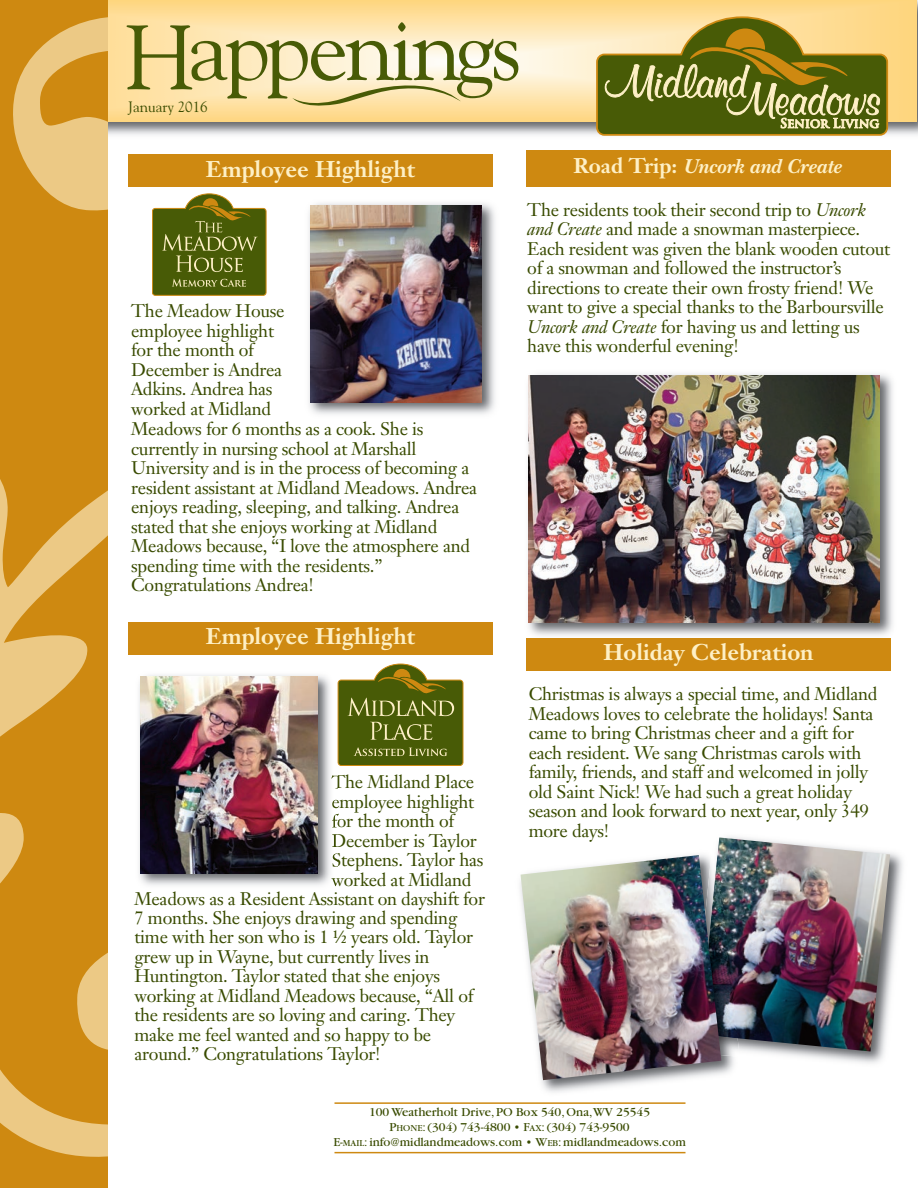
<style>
.page{position:relative;width:918px;height:1188px;background:#fff}
.page>*{position:absolute;margin:0;border:0;box-sizing:border-box;transform-origin:0 0}
.t1{font:700 22.5px "Janson Text";color:#fef0c6}
.t2{font:italic 700 21px "New Baskerville";color:#fef0c6}
.t3{font:18px/19.5px "Janson Text";letter-spacing:-.015em;color:#394b00}
.t4{font:15px "Goudy";color:#394b00}
.t5{font:12.75px/15px "Garamond";color:#394b00;text-align:center}
.s1{font-family:"Janson Text";font-style:normal}
.s2{font-style:italic}
.s3{font-size:9.6px}
</style>
<div class="page">
<img style="left:108px;top:0;width:810px;height:135px">
<svg style="left:108px;top:1px;width:808px;height:121px;background:#fede99"></svg>
<div style="left:0;top:0;width:108px;height:1188px;background:#ce8911"></div>
<svg style="left:0;top:17px;width:108px;height:1140px"></svg>
<svg style="left:596px;top:16px;width:292px;height:120px;background:#8f8c3e"></svg>
<hr style="left:334px;top:1102px;width:352px;height:2px;background:#ce8911">
<hr style="left:334px;top:1152px;width:352px;height:1px;background:#ce8911">
<svg style="left:127px;top:22px;width:391px;height:84px;background:#d7cb97"></svg>
<div style="left:526px;top:150px;width:364px;height:37px;background:#ce8911"></div>
<div style="left:128px;top:155px;width:365px;height:32px;background:#ce8911"></div>
<div style="left:526px;top:639px;width:365px;height:32px;background:#ce8911"></div>
<img style="left:526px;top:373px;width:367px;height:266px">
<img style="left:529px;top:375px;width:351px;height:248px">
<img style="left:309px;top:203px;width:186px;height:212px">
<img style="left:311px;top:205px;width:171px;height:197px">
<img style="left:139px;top:675px;width:197px;height:212px">
<img style="left:331px;top:775px;width:6px;height:14px">
<svg style="left:332px;top:798px;width:5px;height:11px"></svg>
<img style="left:332px;top:814px;width:5px;height:14px">
<img style="left:332px;top:833px;width:5px;height:14px">
<img style="left:333px;top:853px;width:4px;height:15px">
<svg style="left:331px;top:877px;width:6px;height:9px"></svg>
<img style="left:140px;top:676px;width:177px;height:197px">
<div style="left:128px;top:622px;width:365px;height:33px;background:#ce8911"></div>
<svg style="left:152px;top:194px;width:114px;height:102px;background:#6e772b"></svg>
<svg style="left:338px;top:664px;width:125px;height:102px;background:#6f792d"></svg>
<img style="left:748px;top:852px;width:155px;height:212px">
<img style="left:718px;top:837px;width:172px;height:214px">
<img style="left:520px;top:848px;width:222px;height:245px">
<img style="left:692px;top:847px;width:48px;height:210px">
<img style="left:700px;top:854px;width:38px;height:184px">
<img style="left:521px;top:855px;width:200px;height:225px">
<p class="t4" style="left:128px;top:98px;width:81px">January 2016</p>
<p class="t1" style="left:206px;top:160px;width:211px">Employee Highlight</p>
<p class="t2" style="left:573px;top:154px;width:269px"><span class="s1">Road Trip:</span> Uncork and Create</p>
<p class="t3" style="left:131px;top:303px;width:155px">The Meadow House employee highlight for the month of<br>December is Andrea<br>Adkins. Andrea has worked at Midland</p>
<p class="t3" style="left:131px;top:421px;width:348px">Meadows for 6 months as a cook. She is currently in nursing school at Marshall University and is in the process of becoming a resident assistant at Midland Meadows. Andrea enjoys reading, sleeping, and talking. Andrea stated that she enjoys working at Midland Meadows because, “I love the atmosphere and spending time with the residents.” Congratulations Andrea!</p>
<p class="t1" style="left:206px;top:627px;width:211px">Employee Highlight</p>
<p class="t3" style="left:332px;top:774px;width:144px">The Midland Place</p>
<p class="t3" style="left:332px;top:794px;width:144px">employee highlight</p>
<p class="t3" style="left:332px;top:813px;width:124px">for the month of</p>
<p class="t3" style="left:332px;top:833px;width:147px">December is Taylor</p>
<p class="t3" style="left:332px;top:852px;width:153px">Stephens. Taylor has</p>
<p class="t3" style="left:332px;top:872px;width:142px">worked at Midland</p>
<p class="t3" style="left:135px;top:890px;width:352px">Meadows as a Resident Assistant on dayshift for</p>
<p class="t3" style="left:135px;top:910px;width:324px">7 months. She enjoys drawing and spending</p>
<p class="t3" style="left:135px;top:929px;width:340px">time with her son who is 1 ½ years old. Taylor</p>
<p class="t3" style="left:135px;top:949px;width:297px">grew up in Wayne, but currently lives in</p>
<p class="t3" style="left:135px;top:968px;width:307px">Huntington. Taylor stated that she enjoys</p>
<p class="t3" style="left:135px;top:988px;width:340px">working at Midland Meadows because, “All of</p>
<p class="t3" style="left:135px;top:1007px;width:322px">the residents are so loving and caring. They</p>
<p class="t3" style="left:135px;top:1027px;width:298px">make me feel wanted and so happy to be</p>
<p class="t3" style="left:135px;top:1046px;width:248px">around.” Congratulations Taylor!</p>
<p class="t3" style="left:527px;top:202px;width:364px">The residents took their second trip to <span class="s2">Uncork and Create</span> and made a snowman masterpiece.<br>Each resident was given the blank wooden cutout of a snowman and followed the instructor’s directions to create their own frosty friend! We want to give a special thanks to the Barboursville <span class="s2">Uncork and Create</span> for having us and letting us have this wonderful evening!</p>
<p class="t1" style="left:604px;top:644px;width:211px">Holiday Celebration</p>
<p class="t3" style="left:529px;top:686px;width:350px">Christmas is always a special time, and Midland Meadows loves to celebrate the holidays! Santa came to bring Christmas cheer and a gift for each resident. We sang Christmas carols with family, friends, and staff and welcomed in jolly old Saint Nick! We had such a great holiday season and look forward to next year, only 349 more days!</p>
<p class="t5" style="left:333px;top:1106px;width:354px">100 Weatherholt Drive, PO Box 540, Ona,WV 25545<br>P<span class="s3">HONE</span>: (304) 743-4800 • F<span class="s3">AX</span>: (304) 743-9500<br>E-<span class="s3">MAIL</span>: info@midlandmeadows.com • W<span class="s3">EB</span>: midlandmeadows.com</p>
</div>
